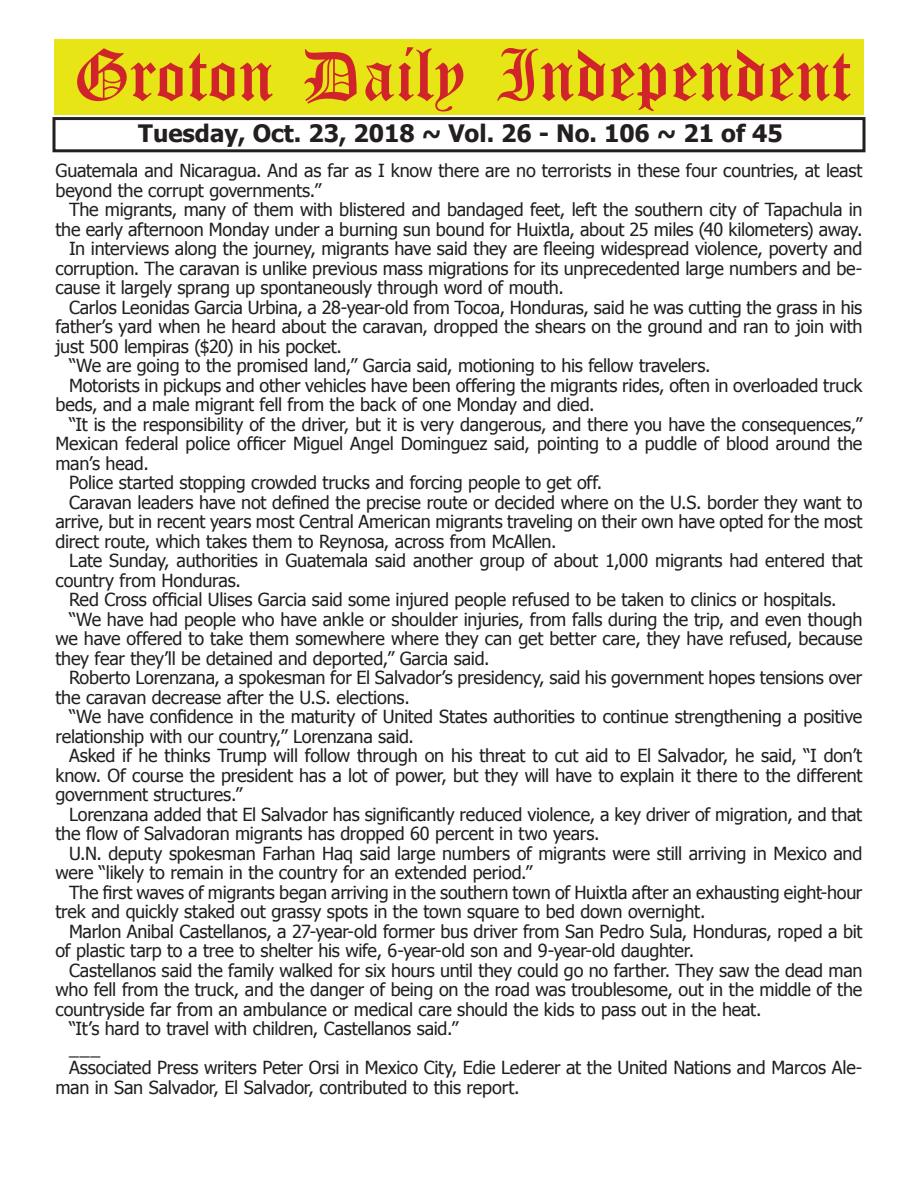
<style>
.page{position:relative;width:918px;height:1188px;background:#fff}
.page>*{position:absolute;margin:0;border:0;box-sizing:border-box;transform-origin:0 0}
.t1{font:54px "Old English Five";color:#d1232a}
.t2{font:700 24px "Tahoma";color:#231f20}
.t3{font:18px/19.5px "Tahoma";letter-spacing:-.015em;color:#231f20}
</style>
<div class="page">
<div style="left:52px;top:117px;width:814px;height:35px;border:3px solid #231f20"></div>
<div style="left:54px;top:40px;width:810px;height:75px;background:#e7e515"></div>
<h1 class="t1" style="left:73px;top:50px;width:779px">Groton Daily Independent</h1>
<h2 class="t2" style="left:138px;top:116px;width:646px">Tuesday, Oct. 23, 2018 ~ Vol. 26 - No. 106 ~ 21 of 45</h2>
<p class="t3" style="left:56px;top:160px;width:808px">Guatemala and Nicaragua. And as far as I know there are no terrorists in these four countries, at least beyond the corrupt governments.”</p>
<p class="t3" style="left:69px;top:199px;width:795px">The migrants, many of them with blistered and bandaged feet, left the southern city of Tapachula in</p>
<p class="t3" style="left:56px;top:219px;width:809px">the early afternoon Monday under a burning sun bound for Huixtla, about 25 miles (40 kilometers) away.</p>
<p class="t3" style="left:69px;top:238px;width:795px">In interviews along the journey, migrants have said they are fleeing widespread violence, poverty and</p>
<p class="t3" style="left:56px;top:258px;width:808px">corruption. The caravan is unlike previous mass migrations for its unprecedented large numbers and be-</p>
<p class="t3" style="left:56px;top:277px;width:510px">cause it largely sprang up spontaneously through word of mouth.</p>
<p class="t3" style="left:69px;top:297px;width:795px">Carlos Leonidas Garcia Urbina, a 28-year-old from Tocoa, Honduras, said he was cutting the grass in his</p>
<p class="t3" style="left:56px;top:316px;width:809px">father’s yard when he heard about the caravan, dropped the shears on the ground and ran to join with</p>
<p class="t3" style="left:56px;top:336px;width:288px">just 500 lempiras ($20) in his pocket.</p>
<p class="t3" style="left:69px;top:355px;width:643px">“We are going to the promised land,” Garcia said, motioning to his fellow travelers.</p>
<p class="t3" style="left:69px;top:375px;width:795px">Motorists in pickups and other vehicles have been offering the migrants rides, often in overloaded truck</p>
<p class="t3" style="left:56px;top:394px;width:541px">beds, and a male migrant fell from the back of one Monday and died.</p>
<p class="t3" style="left:69px;top:414px;width:795px">“It is the responsibility of the driver, but it is very dangerous, and there you have the consequences,”</p>
<p class="t3" style="left:56px;top:433px;width:808px">Mexican federal police officer Miguel Angel Dominguez said, pointing to a puddle of blood around the</p>
<p class="t3" style="left:56px;top:453px;width:95px">man’s head.</p>
<p class="t3" style="left:69px;top:472px;width:535px">Police started stopping crowded trucks and forcing people to get off.</p>
<p class="t3" style="left:69px;top:492px;width:795px">Caravan leaders have not defined the precise route or decided where on the U.S. border they want to</p>
<p class="t3" style="left:56px;top:511px;width:808px">arrive, but in recent years most Central American migrants traveling on their own have opted for the most</p>
<p class="t3" style="left:56px;top:531px;width:503px">direct route, which takes them to Reynosa, across from McAllen.</p>
<p class="t3" style="left:69px;top:550px;width:795px">Late Sunday, authorities in Guatemala said another group of about 1,000 migrants had entered that</p>
<p class="t3" style="left:56px;top:570px;width:187px">country from Honduras.</p>
<p class="t3" style="left:69px;top:589px;width:769px">Red Cross official Ulises Garcia said some injured people refused to be taken to clinics or hospitals.</p>
<p class="t3" style="left:69px;top:609px;width:795px">“We have had people who have ankle or shoulder injuries, from falls during the trip, and even though</p>
<p class="t3" style="left:56px;top:628px;width:808px">we have offered to take them somewhere where they can get better care, they have refused, because</p>
<p class="t3" style="left:56px;top:648px;width:436px">they fear they’ll be detained and deported,” Garcia said.</p>
<p class="t3" style="left:69px;top:667px;width:795px">Roberto Lorenzana, a spokesman for El Salvador’s presidency, said his government hopes tensions over</p>
<p class="t3" style="left:56px;top:687px;width:356px">the caravan decrease after the U.S. elections.</p>
<p class="t3" style="left:69px;top:706px;width:795px">“We have confidence in the maturity of United States authorities to continue strengthening a positive</p>
<p class="t3" style="left:56px;top:726px;width:360px">relationship with our country,” Lorenzana said.</p>
<p class="t3" style="left:69px;top:745px;width:795px">Asked if he thinks Trump will follow through on his threat to cut aid to El Salvador, he said, “I don’t</p>
<p class="t3" style="left:56px;top:765px;width:808px">know. Of course the president has a lot of power, but they will have to explain it there to the different</p>
<p class="t3" style="left:56px;top:784px;width:188px">government structures.”</p>
<p class="t3" style="left:69px;top:804px;width:795px">Lorenzana added that El Salvador has significantly reduced violence, a key driver of migration, and that</p>
<p class="t3" style="left:56px;top:823px;width:546px">the flow of Salvadoran migrants has dropped 60 percent in two years.</p>
<p class="t3" style="left:69px;top:843px;width:795px">U.N. deputy spokesman Farhan Haq said large numbers of migrants were still arriving in Mexico and</p>
<p class="t3" style="left:56px;top:862px;width:479px">were “likely to remain in the country for an extended period.”</p>
<p class="t3" style="left:69px;top:882px;width:795px">The first waves of migrants began arriving in the southern town of Huixtla after an exhausting eight-hour</p>
<p class="t3" style="left:56px;top:901px;width:652px">trek and quickly staked out grassy spots in the town square to bed down overnight.</p>
<p class="t3" style="left:69px;top:921px;width:795px">Marlon Anibal Castellanos, a 27-year-old former bus driver from San Pedro Sula, Honduras, roped a bit</p>
<p class="t3" style="left:56px;top:940px;width:640px">of plastic tarp to a tree to shelter his wife, 6-year-old son and 9-year-old daughter.</p>
<p class="t3" style="left:69px;top:960px;width:795px">Castellanos said the family walked for six hours until they could go no farther. They saw the dead man</p>
<p class="t3" style="left:56px;top:979px;width:808px">who fell from the truck, and the danger of being on the road was troublesome, out in the middle of the</p>
<p class="t3" style="left:56px;top:999px;width:708px">countryside far from an ambulance or medical care should the kids to pass out in the heat.</p>
<p class="t3" style="left:69px;top:1018px;width:391px">“It’s hard to travel with children, Castellanos said.”</p>
<p class="t3" style="left:69px;top:1038px;width:33px">___</p>
<p class="t3" style="left:69px;top:1057px;width:795px">Associated Press writers Peter Orsi in Mexico City, Edie Lederer at the United Nations and Marcos Ale-</p>
<p class="t3" style="left:56px;top:1077px;width:466px">man in San Salvador, El Salvador, contributed to this report.</p>
</div>
